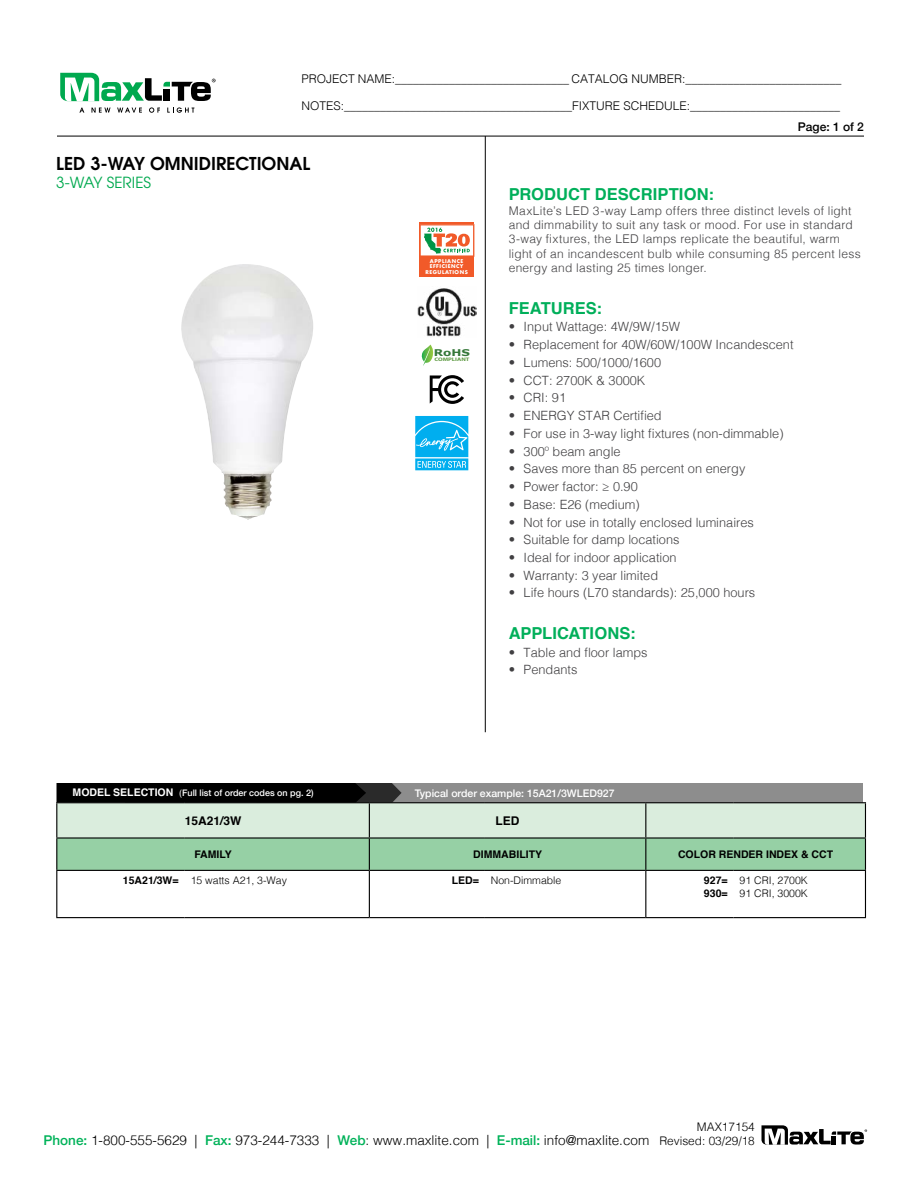
<style>
.page{position:relative;width:918px;height:1188px;background:#fff}
.page>*{position:absolute;margin:0;border:0;box-sizing:border-box;transform-origin:0 0}
.t1{font:600 17.7px "Avant Garde";color:#000}
.t2{font:700 16.5px "Helvetica";letter-spacing:.005em;color:#00af5a}
.t3{font:15.3px "Avant Garde";color:#00a94f}
.t4{font:300 13.5px "Helvetica";color:#000}
.t5{font:300 12.75px "Helvetica";color:#414042}
.t6{font:300 12px/14.4px "Helvetica";letter-spacing:.025em;color:#414042}
.t7{font:300 12px "Helvetica";color:#000}
.t8{font:700 12px "Helvetica";color:#000}
.t9{font:500 12px "Helvetica Neue";color:#000}
.t10{font:300 11.85px/14.2px "Helvetica";color:#000;text-align:right}
.t11{font:300 10.5px/12.6px "Helvetica";color:#000}
.t12{font:700 10.5px/12.6px "Helvetica";color:#000}
.t13{font:500 10.5px "Helvetica Neue";color:#fff}
.t14{font:700 9.45px "Verdana";color:#36783a;scale:1.28 1}
.t15{font:500 9px "Helvetica Neue";color:#fff}
.t16{font:700 5.1px/5.8px "Futura";letter-spacing:.1em;color:#fff;text-align:center}
.t17{font:700 5.1px "Myriad";color:#5d9942;scale:1.28 1}
.s1{font-family:"Helvetica";font-weight:700;font-size:10.5px}
.s2{font-family:"Helvetica";font-weight:400}
.s3{font-weight:700}
.s4{font-family:"Helvetica Neue";font-weight:500;color:#00b259}
</style>
<div class="page">
<hr style="left:57px;top:136px;width:807px;height:1px;background:#000">
<svg style="left:79px;top:108px;width:5px;height:5px"></svg>
<svg style="left:91px;top:108px;width:20px;height:5px"></svg>
<svg style="left:117px;top:108px;width:25px;height:5px"></svg>
<svg style="left:149px;top:107px;width:11px;height:6px"></svg>
<svg style="left:167px;top:107px;width:27px;height:6px"></svg>
<svg style="left:60px;top:73px;width:156px;height:28px"></svg>
<svg style="left:761px;top:1125px;width:106px;height:20px"></svg>
<hr style="left:485px;top:136px;width:1px;height:596px;background:#000">
<svg style="left:421px;top:345px;width:13px;height:20px"></svg>
<svg style="left:57px;top:783px;width:808px;height:87px;background:#a1bda7"></svg>
<hr style="left:865px;top:839px;width:1px;height:31px;background:#000">
<hr style="left:56px;top:802px;width:129px;height:1px;background:#000">
<hr style="left:185px;top:802px;width:184px;height:1px;background:#000">
<hr style="left:56px;top:837px;width:129px;height:2px;background:#000">
<hr style="left:185px;top:837px;width:184px;height:2px;background:#000">
<hr style="left:369px;top:802px;width:116px;height:1px;background:#000">
<hr style="left:369px;top:803px;width:1px;height:34px;background:#000">
<hr style="left:485px;top:802px;width:161px;height:1px;background:#000">
<hr style="left:369px;top:837px;width:116px;height:2px;background:#000">
<hr style="left:485px;top:837px;width:161px;height:2px;background:#000">
<hr style="left:56px;top:917px;width:129px;height:1px;background:#000">
<hr style="left:185px;top:917px;width:184px;height:1px;background:#000">
<hr style="left:369px;top:871px;width:1px;height:46px;background:#000">
<hr style="left:369px;top:917px;width:116px;height:1px;background:#000">
<hr style="left:485px;top:917px;width:161px;height:1px;background:#000">
<hr style="left:646px;top:917px;width:88px;height:1px;background:#000">
<hr style="left:734px;top:917px;width:132px;height:1px;background:#000">
<hr style="left:645px;top:839px;width:1px;height:31px;background:#000">
<hr style="left:369px;top:839px;width:1px;height:31px;background:#000">
<hr style="left:646px;top:802px;width:88px;height:1px;background:#000">
<hr style="left:734px;top:802px;width:132px;height:1px;background:#000">
<hr style="left:646px;top:837px;width:88px;height:2px;background:#000">
<hr style="left:734px;top:837px;width:132px;height:2px;background:#000">
<hr style="left:56px;top:870px;width:129px;height:1px;background:#000">
<hr style="left:56px;top:871px;width:1px;height:46px;background:#000">
<hr style="left:185px;top:870px;width:184px;height:1px;background:#000">
<hr style="left:369px;top:870px;width:116px;height:1px;background:#000">
<hr style="left:485px;top:870px;width:161px;height:1px;background:#000">
<hr style="left:646px;top:870px;width:88px;height:1px;background:#000">
<hr style="left:734px;top:870px;width:132px;height:1px;background:#000">
<hr style="left:56px;top:839px;width:1px;height:31px;background:#000">
<hr style="left:56px;top:803px;width:1px;height:34px;background:#000">
<hr style="left:645px;top:803px;width:1px;height:34px;background:#000">
<hr style="left:865px;top:803px;width:1px;height:34px;background:#000">
<hr style="left:645px;top:871px;width:1px;height:46px;background:#000">
<hr style="left:865px;top:871px;width:1px;height:46px;background:#000">
<img style="left:417px;top:288px;width:60px;height:49px">
<svg style="left:430px;top:375px;width:34px;height:29px"></svg>
<img style="left:181px;top:264px;width:132px;height:256px">
<div style="left:419px;top:222px;width:55px;height:55px;background:#f15a29"></div>
<svg style="left:420px;top:224px;width:54px;height:32px;background:#dac5ae"></svg>
<svg style="left:415px;top:416px;width:54px;height:55px"></svg>
<svg style="left:415px;top:416px;width:53px;height:54px;background:#2abbf1"></svg>
<p class="t7" style="left:301px;top:69px;width:542px">PROJECT NAME:_____________________________ CATALOG NUMBER:__________________________</p>
<p class="t7" style="left:301px;top:96px;width:540px">NOTES:______________________________________FIXTURE SCHEDULE:_________________________</p>
<h1 class="t1" style="left:56px;top:152px;width:256px">LED 3-WAY OMNIDIRECTIONAL</h1>
<p class="t3" style="left:56px;top:173px;width:96px">3-WAY SERIES</p>
<p class="t16" style="left:426px;top:258px;width:44px">APPLIANCE<br>EFFICIENCY<br>REGULATIONS</p>
<p class="t14" style="left:434px;top:345px;width:30px">RoHS</p>
<p class="t17" style="left:434px;top:356px;width:29px">COMPLIANT</p>
<p class="t9" style="left:798px;top:118px;width:68px">Page: 1 of 2</p>
<p class="t2" style="left:509px;top:181px;width:207px">PRODUCT DESCRIPTION:</p>
<p class="t6" style="left:509px;top:202px;width:354px">MaxLite’s LED 3-way Lamp offers three distinct levels of light and dimmability to suit any task or mood. For use in standard 3-way fixtures, the LED lamps replicate the beautiful, warm light of an incandescent bulb while consuming 85 percent less energy and lasting 25 times longer.</p>
<p class="t2" style="left:509px;top:295px;width:95px">FEATURES:</p>
<p class="t5" style="left:509px;top:316px;width:173px">• Input Wattage: 4W/9W/15W</p>
<p class="t5" style="left:509px;top:334px;width:286px">• Replacement for 40W/60W/100W Incandescent</p>
<p class="t5" style="left:509px;top:352px;width:154px">• Lumens: 500/1000/1600</p>
<p class="t5" style="left:509px;top:369px;width:138px">• CCT: 2700K &amp; 3000K</p>
<p class="t5" style="left:509px;top:387px;width:59px">• CRI: 91</p>
<p class="t5" style="left:509px;top:405px;width:155px">• ENERGY STAR Certified</p>
<p class="t5" style="left:509px;top:422px;width:276px">• For use in 3-way light fixtures (non-dimmable)</p>
<p class="t5" style="left:509px;top:440px;width:113px">• 300º beam angle</p>
<p class="t5" style="left:509px;top:458px;width:238px">• Saves more than 85 percent on energy</p>
<p class="t5" style="left:509px;top:476px;width:131px">• Power factor: ≥ 0.90</p>
<p class="t5" style="left:509px;top:493px;width:133px">• Base: E26 (medium)</p>
<p class="t5" style="left:509px;top:511px;width:247px">• Not for use in totally enclosed luminaires</p>
<p class="t5" style="left:509px;top:529px;width:172px">• Suitable for damp locations</p>
<p class="t5" style="left:509px;top:547px;width:169px">• Ideal for indoor application</p>
<p class="t5" style="left:509px;top:564px;width:151px">• Warranty: 3 year limited</p>
<p class="t5" style="left:509px;top:582px;width:248px">• Life hours (L70 standards): 25,000 hours</p>
<p class="t2" style="left:509px;top:620px;width:128px">APPLICATIONS:</p>
<p class="t5" style="left:509px;top:641px;width:140px">• Table and floor lamps</p>
<p class="t5" style="left:509px;top:659px;width:70px">• Pendants</p>
<p class="t15" style="left:73px;top:786px;width:242px"><span class="s1">MODEL SELECTION</span> <span class="s2">(</span>Full list of order codes on pg. 2)</p>
<p class="t13" style="left:415px;top:785px;width:201px">Typical order example: 15A21/3WLED927</p>
<p class="t8" style="left:185px;top:811px;width:58px">15A21/3W</p>
<p class="t8" style="left:496px;top:811px;width:25px">LED</p>
<p class="t12" style="left:194px;top:848px;width:39px">FAMILY</p>
<p class="t12" style="left:473px;top:848px;width:70px">DIMMABILITY</p>
<p class="t12" style="left:678px;top:848px;width:157px">COLOR RENDER INDEX &amp; CCT</p>
<p class="t11" style="left:123px;top:873px;width:166px"><span class="s3">15A21/3W=</span> 15 watts A21, 3-Way</p>
<p class="t11" style="left:452px;top:873px;width:111px"><span class="s3">LED=</span> Non-Dimmable</p>
<p class="t12" style="left:704px;top:874px;width:25px">927=<br>930=</p>
<p class="t11" style="left:740px;top:873px;width:70px">91 CRI, 2700K<br>91 CRI, 3000K</p>
<p class="t4" style="left:44px;top:1129px;width:607px"><span class="s4">Phone:</span> 1-800-555-5629 | <span class="s4">Fax:</span> 973-244-7333 | <span class="s4">Web</span>: www.maxlite.com | <span class="s4">E-mail:</span> info@maxlite.com</p>
<p class="t10" style="left:659px;top:1118px;width:97px">MAX17154<br>Revised: 03/29/18</p>
</div>
